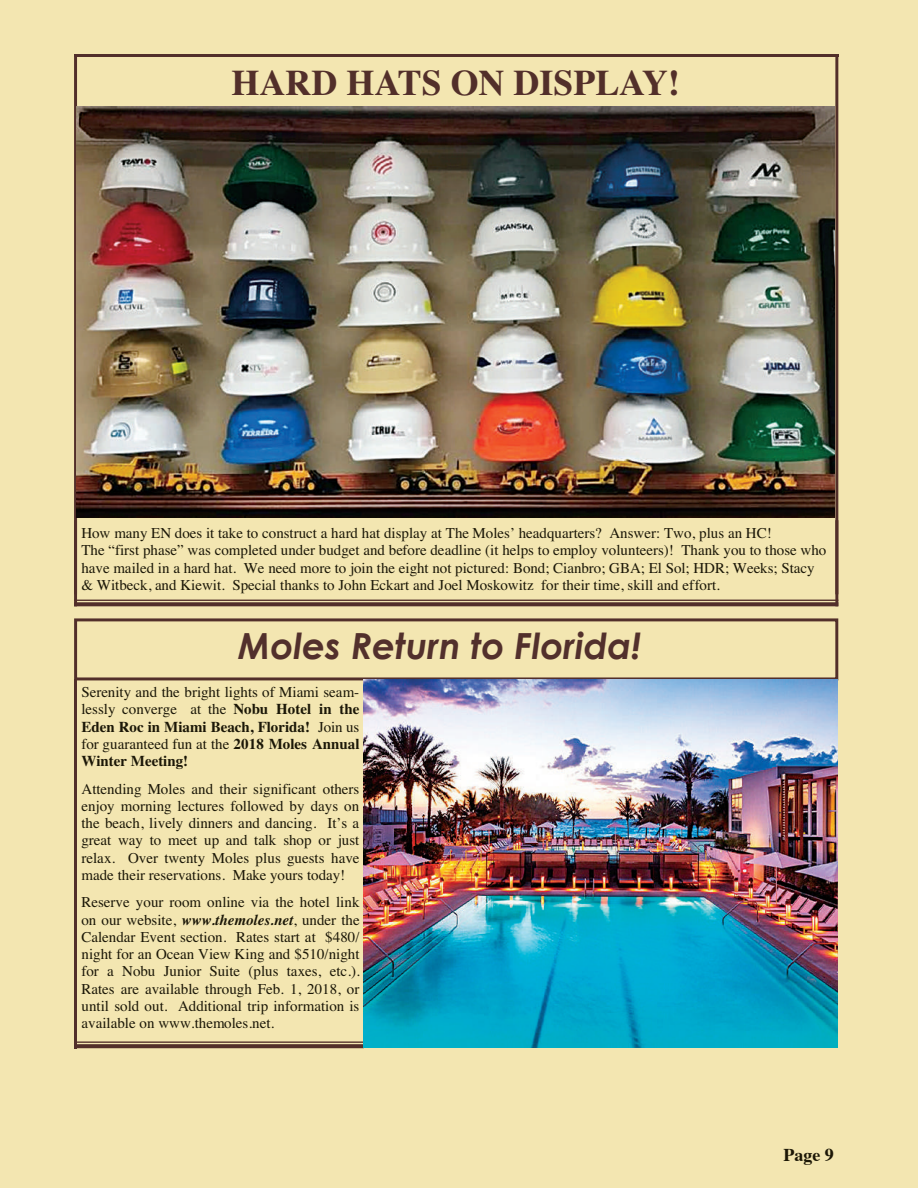
<style>
.page{position:relative;width:918px;height:1188px;background:#f3e6b1}
.page>*{position:absolute;margin:0;border:0;box-sizing:border-box;transform-origin:0 0}
.t1{font:italic 700 36px "Century Gothic";color:#52302c}
.t2{font:700 36px "Times";color:#522f2a}
.t3{font:700 18px "Times";color:#1c1706}
.t4{font:15px/17.2px "Times";color:#1b1707;text-align:justify}
.s1{font-weight:700}
.s2{font-weight:700;font-style:italic}
</style>
<div class="page">
<hr style="left:74px;top:679px;width:3px;height:369px;background:#522f2a">
<hr style="left:74px;top:1041px;width:290px;height:2px;background:#522f2a">
<svg style="left:77px;top:1044px;width:286px;height:4px"></svg>
<div style="left:74px;top:618px;width:764px;height:62px;border:3px solid #522f2a"></div>
<hr style="left:835px;top:54px;width:3px;height:540px;background:#522f2a">
<hr style="left:74px;top:54px;width:3px;height:540px;background:#522f2a">
<hr style="left:74px;top:54px;width:764px;height:3px;background:#522f2a">
<hr style="left:835px;top:520px;width:3px;height:86px;background:#522f2a">
<hr style="left:74px;top:520px;width:3px;height:86px;background:#522f2a">
<hr style="left:74px;top:600px;width:764px;height:1px;background:#522f2a">
<svg style="left:77px;top:602px;width:759px;height:4px;background:#5c3b33"></svg>
<img style="left:77px;top:107px;width:758px;height:411px">
<img style="left:363px;top:680px;width:475px;height:368px">
<h1 class="t2" style="left:232px;top:49px;width:450px">HARD HATS ON DISPLAY!</h1>
<p class="t4" style="left:81px;top:523px;width:747px;text-align:left">How many EN does it take to construct a hard hat display at The Moles’ headquarters? Answer: Two, plus an HC!<br>The “first phase” was completed under budget and before deadline (it helps to employ volunteers)! Thank you to those who have mailed in a hard hat. We need more to join the eight not pictured: Bond; Cianbro; GBA; El Sol; HDR; Weeks; Stacy &amp; Witbeck, and Kiewit. Special thanks to John Eckart and Joel Moskowitz for their time, skill and effort.</p>
<h1 class="t1" style="left:238px;top:623px;width:405px">Moles Return to Florida!</h1>
<p class="t4" style="left:81px;top:682px;width:280px">Serenity and the bright lights of Miami seam&shy;lessly converge at the <span class="s1">Nobu Hotel in the Eden Roc in Miami Beach, Florida!</span> Join us for guaranteed fun at the <span class="s1">2018 Moles Annual Winter Meeting!</span></p>
<p class="t4" style="left:81px;top:779px;width:279px">Attending Moles and their significant others enjoy morning lectures followed by days on the beach, lively dinners and dancing. It’s a great way to meet up and talk shop or just relax. Over twenty Moles plus guests have made their reservations. Make yours today!</p>
<p class="t4" style="left:81px;top:893px;width:280px">Reserve your room online via the hotel link on our website, <span class="s2">www.themoles.net</span>, under the Calendar Event section. Rates start at $480/ night for an Ocean View King and $510/night for a Nobu Junior Suite (plus taxes, etc.).<br>Rates are available through Feb. 1, 2018, or until sold out. Additional trip information is available on www.themoles.net.</p>
<p class="t3" style="left:783px;top:1138px;width:52px">Page 9</p>
</div>
